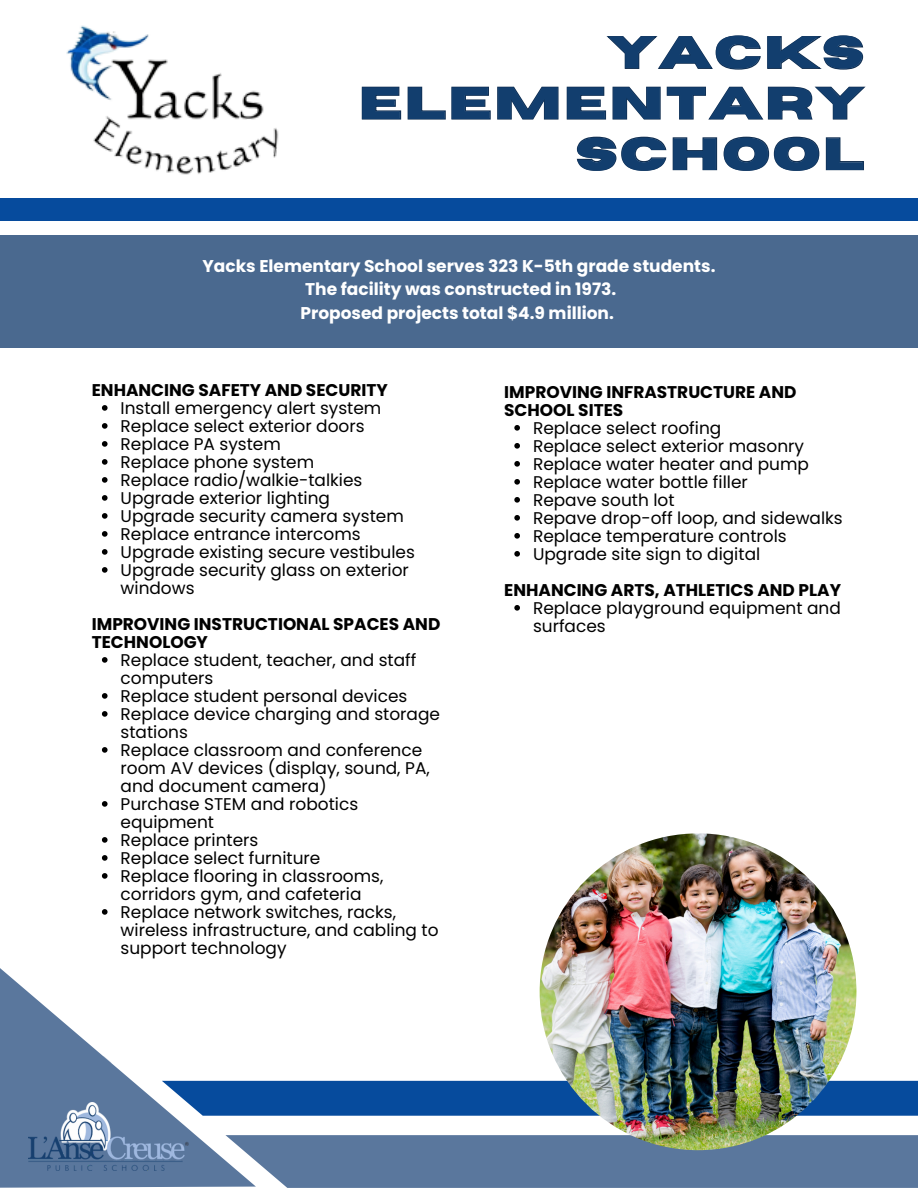
<style>
.page{position:relative;width:918px;height:1188px;background:#fff}
.page>*{position:absolute;margin:0;border:0;box-sizing:border-box;transform-origin:0 0}
.t1{font:700 45px/50.7px "Horizon";letter-spacing:.06em;color:#123e6e;text-align:right}
.t2{font:16.95px/18px "Poppins";color:#000}
.t3{font:700 16.95px/18px "Poppins";color:#000}
.t4{font:700 16.95px/23.7px "Poppins";color:#fff;text-align:center}
</style>
<div class="page">
<svg style="left:0;top:909px;width:918px;height:279px"></svg>
<div style="left:162px;top:1081px;width:756px;height:35px;background:#064b9d"></div>
<img style="left:28px;top:1102px;width:161px;height:69px">
<div style="left:0;top:235px;width:918px;height:113px;background:#4a698f"></div>
<div style="left:0;top:198px;width:918px;height:22px;background:#064b9d"></div>
<img style="left:66px;top:25px;width:213px;height:150px">
<img style="left:540px;top:833px;width:316px;height:317px;border-radius:50%">
<svg style="left:606px;top:35px;width:258px;height:35px"></svg>
<svg style="left:361px;top:86px;width:505px;height:34px"></svg>
<svg style="left:576px;top:136px;width:288px;height:35px"></svg>
<svg style="left:102px;top:405px;width:6px;height:6px"></svg>
<svg style="left:102px;top:423px;width:6px;height:6px"></svg>
<svg style="left:102px;top:441px;width:6px;height:6px"></svg>
<svg style="left:102px;top:459px;width:6px;height:6px"></svg>
<svg style="left:102px;top:477px;width:6px;height:6px"></svg>
<svg style="left:102px;top:495px;width:6px;height:6px"></svg>
<svg style="left:102px;top:513px;width:6px;height:6px"></svg>
<svg style="left:102px;top:531px;width:6px;height:6px"></svg>
<svg style="left:102px;top:549px;width:6px;height:6px"></svg>
<svg style="left:102px;top:567px;width:6px;height:6px"></svg>
<svg style="left:102px;top:657px;width:6px;height:6px"></svg>
<svg style="left:102px;top:693px;width:6px;height:6px"></svg>
<svg style="left:102px;top:711px;width:6px;height:6px"></svg>
<svg style="left:102px;top:747px;width:6px;height:6px"></svg>
<svg style="left:102px;top:801px;width:6px;height:6px"></svg>
<svg style="left:102px;top:837px;width:6px;height:6px"></svg>
<svg style="left:102px;top:855px;width:6px;height:6px"></svg>
<svg style="left:102px;top:873px;width:6px;height:6px"></svg>
<svg style="left:102px;top:909px;width:6px;height:6px"></svg>
<svg style="left:514px;top:425px;width:6px;height:6px"></svg>
<svg style="left:514px;top:443px;width:6px;height:6px"></svg>
<svg style="left:514px;top:461px;width:6px;height:6px"></svg>
<svg style="left:514px;top:479px;width:6px;height:6px"></svg>
<svg style="left:514px;top:497px;width:6px;height:6px"></svg>
<svg style="left:514px;top:515px;width:6px;height:6px"></svg>
<svg style="left:514px;top:533px;width:6px;height:6px"></svg>
<svg style="left:514px;top:551px;width:6px;height:6px"></svg>
<svg style="left:514px;top:605px;width:6px;height:6px"></svg>
<p class="t1" style="left:359px;top:29px;width:507px">YACKS<br>ELEMENTARY<br>SCHOOL</p>
<p class="t4" style="left:202px;top:254px;width:514px">Yacks Elementary School serves 323 K-5th grade students.<br>The facility was constructed in 1973.<br>Proposed projects total $4.9 million.</p>
<p class="t3" style="left:92px;top:381px;width:298px">ENHANCING SAFETY AND SECURITY</p>
<p class="t2" style="left:121px;top:399px;width:296px">Install emergency alert system<br>Replace select exterior doors<br>Replace PA system<br>Replace phone system<br>Replace radio/walkie-talkies<br>Upgrade exterior lighting<br>Upgrade security camera system<br>Replace entrance intercoms<br>Upgrade existing secure vestibules<br>Upgrade security glass on exterior windows</p>
<p class="t3" style="left:92px;top:615px;width:350px">IMPROVING INSTRUCTIONAL SPACES AND<br>TECHNOLOGY</p>
<p class="t2" style="left:121px;top:651px;width:321px">Replace student, teacher, and staff computers<br>Replace student personal devices<br>Replace device charging and storage stations<br>Replace classroom and conference room AV devices (display, sound, PA, and document camera)<br>Purchase STEM and robotics equipment<br>Replace printers<br>Replace select furniture<br>Replace flooring in classrooms, corridors gym, and cafeteria<br>Replace network switches, racks, wireless infrastructure, and cabling to support technology</p>
<p class="t3" style="left:504px;top:383px;width:294px">IMPROVING INFRASTRUCTURE AND<br>SCHOOL SITES</p>
<p class="t2" style="left:533px;top:419px;width:311px">Replace select roofing<br>Replace select exterior masonry<br>Replace water heater and pump<br>Replace water bottle filler<br>Repave south lot<br>Repave drop-off loop, and sidewalks<br>Replace temperature controls<br>Upgrade site sign to digital</p>
<p class="t3" style="left:504px;top:581px;width:338px">ENHANCING ARTS, ATHLETICS AND PLAY</p>
<p class="t2" style="left:533px;top:599px;width:309px">Replace playground equipment and surfaces</p>
</div>
